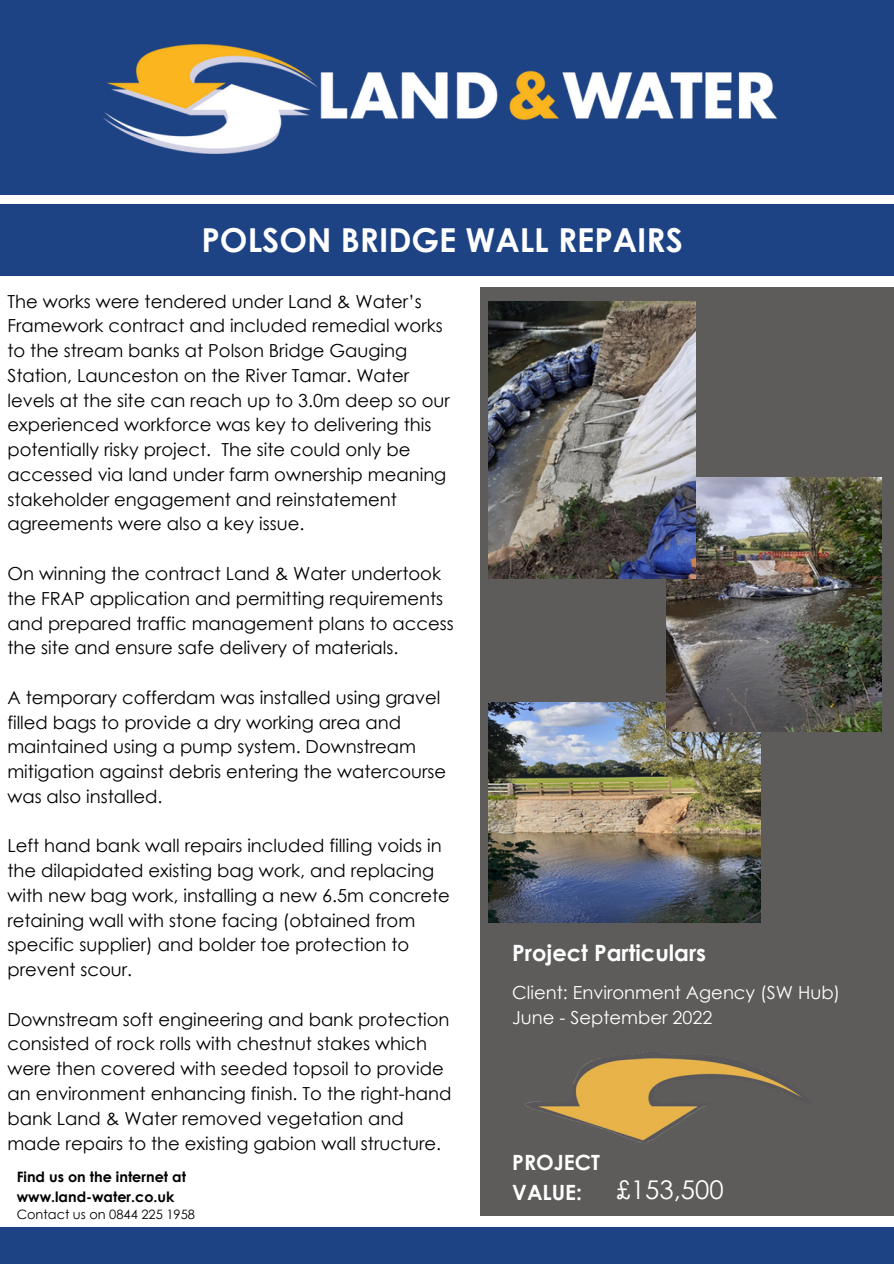
<style>
.page{position:relative;width:894px;height:1264px;background:#fff}
.page>*{position:absolute;margin:0;border:0;box-sizing:border-box;transform-origin:0 0}
.t1{font:700 33px "Century Gothic";color:#fff}
.t2{font:25.8px "Century Gothic";color:#fff}
.t3{font:700 22.5px "Century Gothic";color:#fff}
.t4{font:700 21px/29.2px "Century Gothic";color:#fff}
.t5{font:18px/24.8px "Century Gothic";color:#000}
.t6{font:18px/24.8px "Century Gothic";color:#fff}
.t7{font:700 14.4px "Century Gothic";color:#000}
.t8{font:12.9px "Century Gothic";color:#000}
</style>
<div class="page">
<div style="left:0;top:0;width:893px;height:194px;background:#1e4384"></div>
<div style="left:0;top:205px;width:893px;height:71px;background:#1e4384"></div>
<div style="left:480px;top:287px;width:413px;height:928px;background:#5e5c5a"></div>
<div style="left:0;top:1227px;width:893px;height:36px;background:#1e4384"></div>
<img style="left:525px;top:1052px;width:276px;height:91px">
<img style="left:103px;top:45px;width:674px;height:109px">
<img style="left:488px;top:702px;width:272px;height:220px">
<img style="left:666px;top:478px;width:215px;height:253px">
<img style="left:488px;top:302px;width:207px;height:276px">
<h5 class="t1" style="left:201px;top:219px;width:482px">POLSON BRIDGE WALL REPAIRS</h5>
<h4 class="t5" style="left:7px;top:288px;width:444px">The works were tendered under Land &amp; Water’s Framework contract and included remedial works to the stream banks at Polson Bridge Gauging Station, Launceston on the River Tamar. Water levels at the site can reach up to 3.0m deep so our experienced workforce was key to delivering this potentially risky project. The site could only be accessed via land under farm ownership meaning stakeholder engagement and reinstatement agreements were also a key issue.</h4>
<h5 class="t5" style="left:7px;top:560px;width:447px">On winning the contract Land &amp; Water undertook the FRAP application and permitting requirements and prepared traffic management plans to access the site and ensure safe delivery of materials.</h5>
<p class="t5" style="left:7px;top:684px;width:440px">A temporary cofferdam was installed using gravel filled bags to provide a dry working area and maintained using a pump system. Downstream mitigation against debris entering the watercourse was also installed.</p>
<h3 class="t5" style="left:7px;top:833px;width:444px">Left hand bank wall repairs included filling voids in the dilapidated existing bag work, and replacing with new bag work, installing a new 6.5m concrete retaining wall with stone facing (obtained from specific supplier) and bolder toe protection to prevent scour.</h3>
<h2 class="t5" style="left:7px;top:1006px;width:445px">Downstream soft engineering and bank protection consisted of rock rolls with chestnut stakes which were then covered with seeded topsoil to provide an environment enhancing finish. To the right-hand bank Land &amp; Water removed vegetation and made repairs to the existing gabion wall structure.</h2>
<p class="t7" style="left:17px;top:1167px;width:171px">Find us on the internet at</p>
<p class="t7" style="left:17px;top:1187px;width:159px">www.land-water.co.uk</p>
<p class="t8" style="left:17px;top:1205px;width:180px">Contact us on 0844 225 1958</p>
<p class="t3" style="left:512px;top:937px;width:195px">Project Particulars</p>
<h5 class="t6" style="left:512px;top:979px;width:329px">Client: Environment Agency (SW Hub)<br>June - September 2022</h5>
<p class="t4" style="left:512px;top:1147px;width:89px">PROJECT<br>VALUE:</p>
<p class="t2" style="left:616px;top:1172px;width:109px">£153,500</p>
</div>
